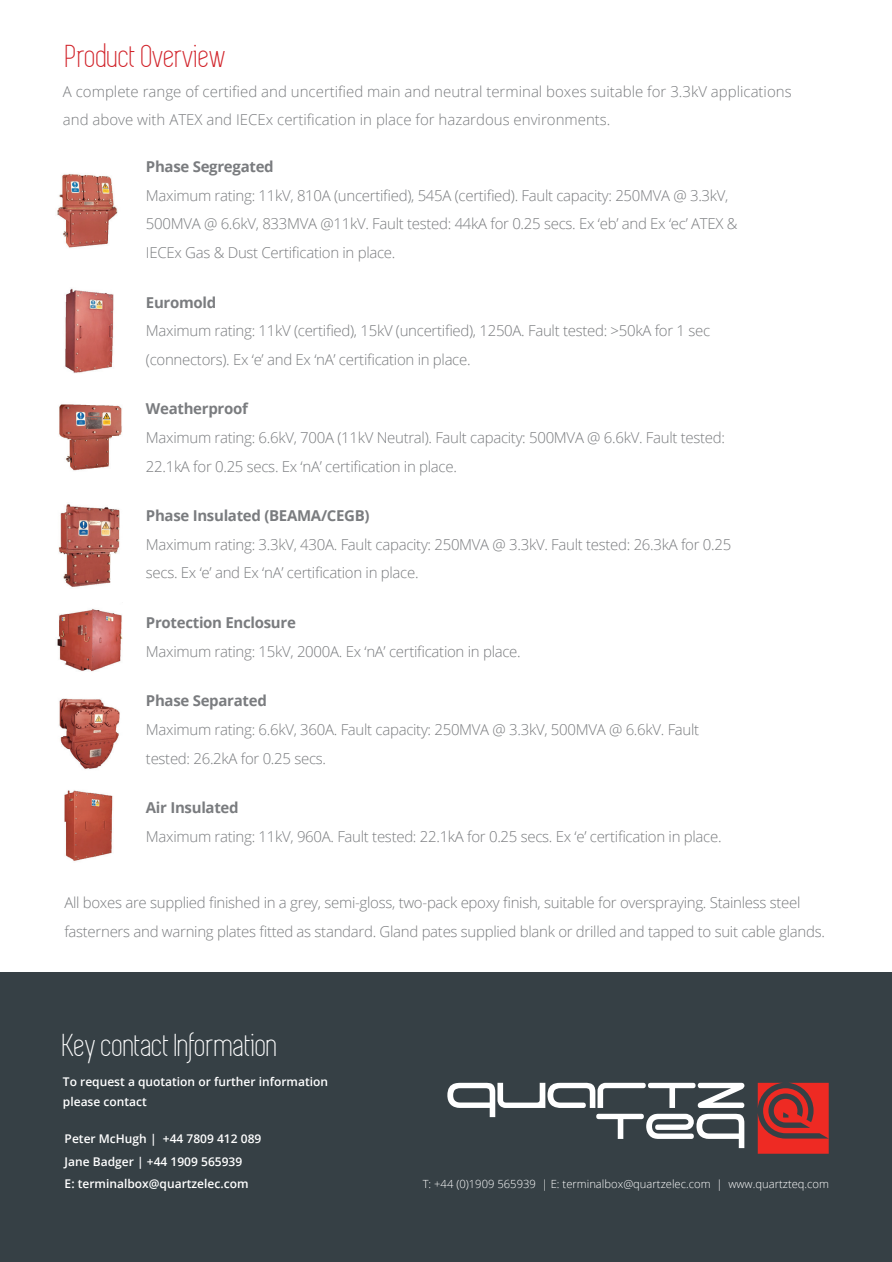
<style>
.page{position:relative;width:892px;height:1262px;background:#fff}
.page>*{position:absolute;margin:0;border:0;box-sizing:border-box;transform-origin:0 0}
.t1{font:33px "Simplifica";color:#fff}
.t2{font:33px "Simplifica";color:#d1232a}
.t3{font:300 15px/28.5px "Open Sans";letter-spacing:-.02em;color:#7a7c7f}
.t4{font:300 15px/28.5px "Open Sans";color:#7a7c7f}
.t5{font:700 15px "Open Sans";letter-spacing:-.02em;color:#7a7c7f}
.t6{font:600 12px/22.5px "Open Sans";color:#fff}
.t7{font:300 11.25px "Open Sans";color:#fff}
</style>
<div class="page">
<img style="left:57px;top:174px;width:61px;height:74px">
<img style="left:65px;top:288px;width:49px;height:85px">
<img style="left:59px;top:404px;width:63px;height:67px">
<img style="left:58px;top:504px;width:62px;height:83px">
<img style="left:57px;top:609px;width:65px;height:63px">
<img style="left:59px;top:698px;width:61px;height:71px">
<img style="left:64px;top:790px;width:49px;height:71px">
<div style="left:0;top:972px;width:891px;height:289px;background:#364045"></div>
<svg style="left:757px;top:1082px;width:71px;height:71px"></svg>
<svg style="left:447px;top:1082px;width:297px;height:65px"></svg>
<h1 class="t2" style="left:66px;top:39px;width:162px">Product Overview</h1>
<p class="t4" style="left:63px;top:76px;width:730px">A complete range of certified and uncertified main and neutral terminal boxes suitable for 3.3kV applications and above with ATEX and IECEx certification in place for hazardous environments.</p>
<p class="t5" style="left:146px;top:156px;width:129px">Phase Segregated</p>
<p class="t3" style="left:146px;top:181px;width:593px">Maximum rating: 11kV, 810A (uncertified), 545A (certified). Fault capacity: 250MVA @ 3.3kV,<br>500MVA @ 6.6kV, 833MVA @11kV. Fault tested: 44kA for 0.25 secs. Ex ‘eb’ and Ex ‘ec’ ATEX &amp;<br>IECEx Gas &amp; Dust Certification in place.</p>
<p class="t5" style="left:146px;top:291px;width:72px">Euromold</p>
<p class="t3" style="left:146px;top:316px;width:565px">Maximum rating: 11kV (certified), 15kV (uncertified), 1250A. Fault tested: &gt;50kA for 1 sec (connectors). Ex ‘e’ and Ex ‘nA’ certification in place.</p>
<p class="t5" style="left:146px;top:398px;width:103px">Weatherproof</p>
<p class="t3" style="left:146px;top:423px;width:580px">Maximum rating: 6.6kV, 700A (11kV Neutral). Fault capacity: 500MVA @ 6.6kV. Fault tested:<br>22.1kA for 0.25 secs. Ex ‘nA’ certification in place.</p>
<p class="t5" style="left:146px;top:505px;width:225px">Phase Insulated (BEAMA/CEGB)</p>
<p class="t3" style="left:146px;top:529px;width:586px">Maximum rating: 3.3kV, 430A. Fault capacity: 250MVA @ 3.3kV. Fault tested: 26.3kA for 0.25 secs. Ex ‘e’ and Ex ‘nA’ certification in place.</p>
<p class="t5" style="left:146px;top:612px;width:151px">Protection Enclosure</p>
<p class="t3" style="left:146px;top:636px;width:376px">Maximum rating: 15kV, 2000A. Ex ‘nA’ certification in place.</p>
<p class="t5" style="left:146px;top:690px;width:122px">Phase Separated</p>
<p class="t3" style="left:146px;top:714px;width:554px">Maximum rating: 6.6kV, 360A. Fault capacity: 250MVA @ 3.3kV, 500MVA @ 6.6kV. Fault tested: 26.2kA for 0.25 secs.</p>
<p class="t5" style="left:146px;top:797px;width:94px">Air Insulated</p>
<p class="t3" style="left:146px;top:821px;width:577px">Maximum rating: 11kV, 960A. Fault tested: 22.1kA for 0.25 secs. Ex ‘e’ certification in place.</p>
<p class="t3" style="left:64px;top:887px;width:761px">All boxes are supplied finished in a grey, semi-gloss, two-pack epoxy finish, suitable for overspraying. Stainless steel fasterners and warning plates fitted as standard. Gland pates supplied blank or drilled and tapped to suit cable glands.</p>
<h1 class="t1" style="left:63px;top:1028px;width:216px">Key contact Information</h1>
<p class="t6" style="left:63px;top:1071px;width:266px;line-height:19.5px">To request a quotation or further information please contact</p>
<p class="t6" style="left:65px;top:1127px;width:198px">Peter McHugh | +44 7809 412 089<br>Jane Badger | +44 1909 565939<br>E: terminalbox@quartzelec.com</p>
<p class="t7" style="left:422px;top:1176px;width:408px">T: +44 (0)1909 565939 | E: terminalbox@quartzelec.com | www.quartzteq.com</p>
</div>
